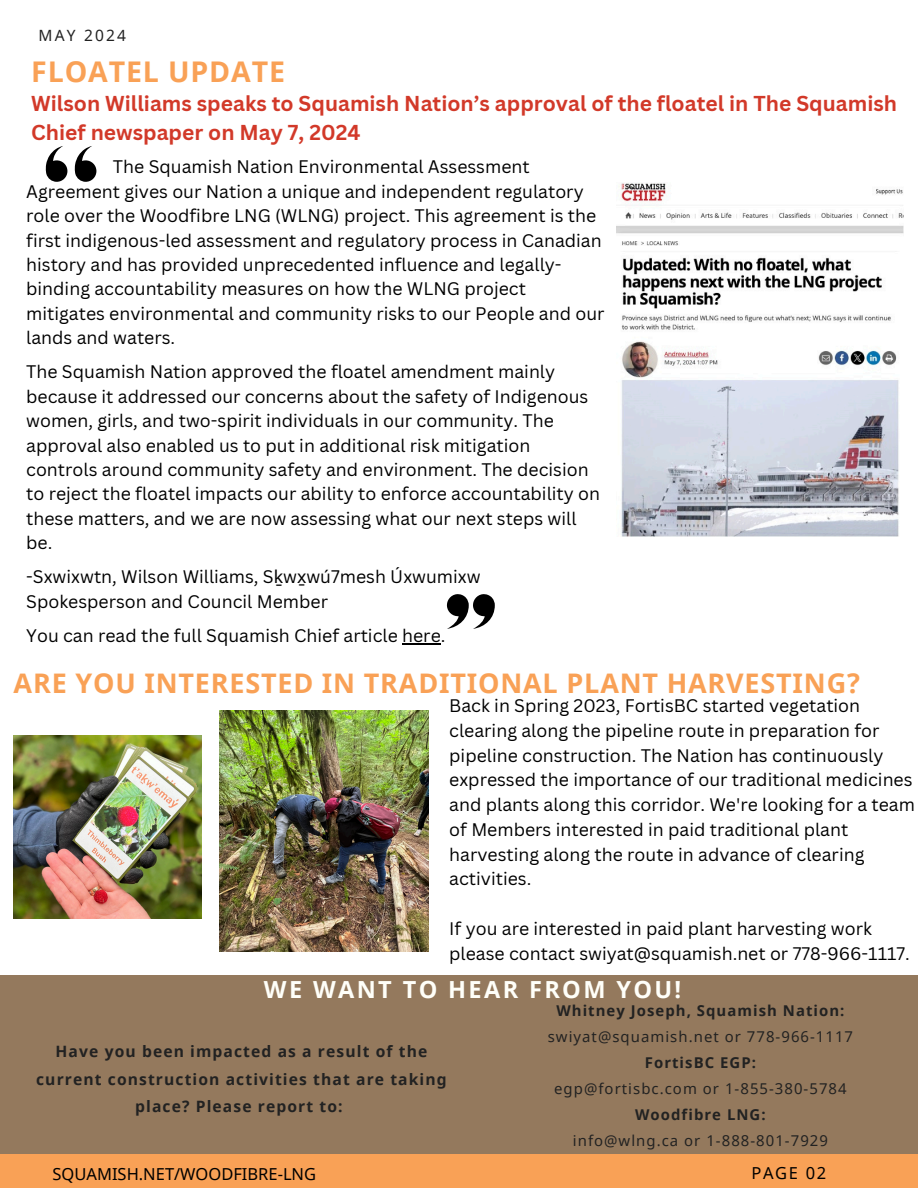
<style>
.page{position:relative;width:918px;height:1188px;background:#fff}
.page>*{position:absolute;margin:0;border:0;box-sizing:border-box;transform-origin:0 0}
.t1{font:700 28.5px "Noto Sans";letter-spacing:.03em;color:#f9a156}
.t2{font:700 27px "Noto Sans";letter-spacing:.03em;color:#f9a156}
.t3{font:700 23.55px "Noto Sans";letter-spacing:.1em;color:#fffff9}
.t4{font:700 21px/29.2px "Canva Sans";color:#d23929}
.t5{font:17.7px/24.5px "Canva Sans";color:#000}
.t6{font:16.5px "Noto Sans";color:#000}
.t7{font:700 15.6px/27.3px "Noto Sans";letter-spacing:.07em;color:#222;text-align:center}
.t8{font:15.45px "Noto Sans";letter-spacing:.14em;color:#222}
.t9{font:14.85px "Noto Sans";letter-spacing:.07em;color:#222}
.t10{font:700 14.85px "Noto Sans";letter-spacing:.07em;color:#222}
.s1{font-family:"Noto Sans"}
</style>
<div class="page">
<div style="left:0;top:976px;width:918px;height:212px;background:#94795d"></div>
<div style="left:0;top:1154px;width:918px;height:34px;background:#f9a156"></div>
<img style="left:14px;top:736px;width:188px;height:182px">
<img style="left:220px;top:710px;width:209px;height:241px">
<hr style="left:402px;top:643px;width:39px;height:2px;background:#000">
<svg style="left:446px;top:594px;width:49px;height:35px"></svg>
<svg style="left:46px;top:146px;width:21px;height:36px"></svg>
<svg style="left:75px;top:146px;width:21px;height:36px"></svg>
<img style="left:616px;top:183px;width:287px;height:354px">
<p class="t8" style="left:39px;top:24px;width:89px">MAY 2024</p>
<p class="t1" style="left:31px;top:52px;width:255px">FLOATEL UPDATE</p>
<p class="t4" style="left:31px;top:88px;width:867px">Wilson Williams speaks to Squamish Nation’s approval of the floatel in The Squamish<br>Chief newspaper on May 7, 2024</p>
<p class="t5" style="left:26px;top:154px;width:580px;text-indent:87px">The Squamish Nation Environmental Assessment Agreement gives our Nation a unique and independent regulatory role over the Woodfibre LNG (WLNG) project. This agreement is the first indigenous-led assessment and regulatory process in Canadian history and has provided unprecedented influence and legally&shy;binding accountability measures on how the WLNG project mitigates environmental and community risks to our People and our lands and waters.</p>
<h1 class="t5" style="left:26px;top:359px;width:575px">The Squamish Nation approved the floatel amendment mainly because it addressed our concerns about the safety of Indigenous women, girls, and two-spirit individuals in our community. The approval also enabled us to put in additional risk mitigation controls around community safety and environment. The decision to reject the floatel impacts our ability to enforce accountability on these matters, and we are now assessing what our next steps will be.</h1>
<h5 class="t5" style="left:26px;top:564px;width:456px">-Sxwixwtn, Wilson Williams, S<span class="s1">ḵ</span>w<span class="s1">x̱</span>wú7mesh Úxwumixw<br>Spokesperson and Council Member</h5>
<h5 class="t5" style="left:26px;top:623px;width:421px">You can read the full Squamish Chief article here.</h5>
<p class="t2" style="left:14px;top:664px;width:848px">ARE YOU INTERESTED IN TRADITIONAL PLANT HARVESTING?</p>
<p class="t5" style="left:449px;top:693px;width:467px">Back in Spring 2023, FortisBC started vegetation clearing along the pipeline route in preparation for pipeline construction. The Nation has continuously expressed the importance of our traditional medicines and plants along this corridor. We're looking for a team of Members interested in paid traditional plant harvesting along the route in advance of clearing activities.</p>
<p class="t5" style="left:449px;top:916px;width:462px">If you are interested in paid plant harvesting work please contact swiyat@squamish.net or 778-966-1117.</p>
<h2 class="t3" style="left:264px;top:972px;width:419px">WE WANT TO HEAR FROM YOU!</h2>
<p class="t7" style="left:36px;top:1038px;width:412px">Have you been impacted as a result of the current construction activities that are taking place? Please report to:</p>
<h6 class="t10" style="left:556px;top:1001px;width:290px">Whitney Joseph, Squamish Nation:</h6>
<h1 class="t9" style="left:548px;top:1026px;width:307px">swiyat@squamish.net or 778-966-1117</h1>
<h3 class="t10" style="left:645px;top:1052px;width:113px">FortisBC EGP:</h3>
<p class="t9" style="left:554px;top:1078px;width:294px">egp@fortisbc.com or 1-855-380-5784</p>
<h5 class="t10" style="left:635px;top:1104px;width:132px">Woodfibre LNG:</h5>
<h5 class="t9" style="left:573px;top:1130px;width:257px">info@wlng.ca or 1-888-801-7929</h5>
<p class="t6" style="left:53px;top:1162px;width:265px">SQUAMISH.NET/WOODFIBRE-LNG</p>
<p class="t6" style="left:751px;top:1161px;width:76px">PAGE 02</p>
</div>
